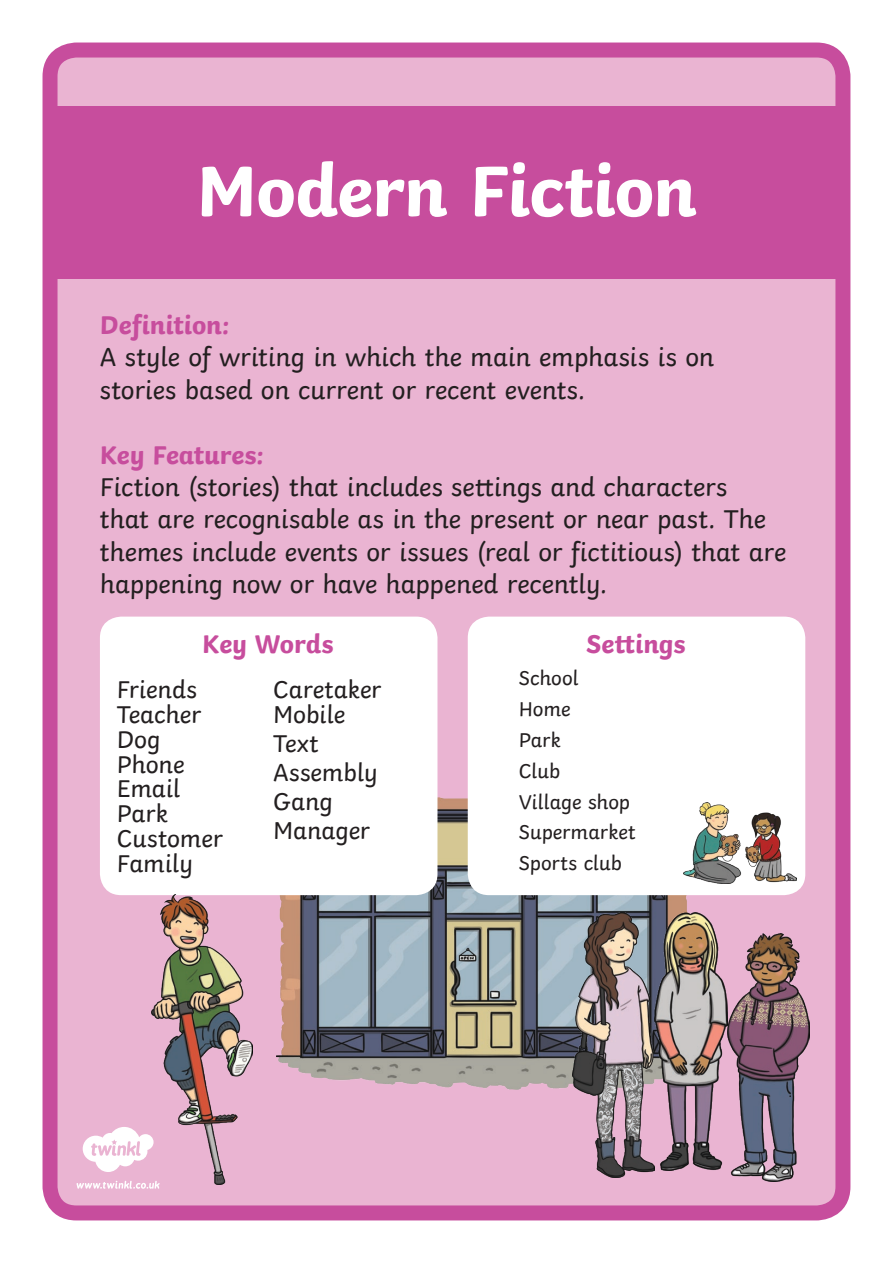
<style>
.page{position:relative;width:893px;height:1263px;background:#fff}
.page>*{position:absolute;margin:0;border:0;box-sizing:border-box;transform-origin:0 0}
.t1{font:700 75px "Twinkl";letter-spacing:-.015em;color:#fff}
.Body_Copy{font:27px/32.4px "Twinkl";letter-spacing:-.005em;color:#231f20}
.Sub_Heading{font:700 27px "Twinkl";letter-spacing:-.005em;color:#c74d9d}
.Key_Words_Settings{font:700 27px "Twinkl";letter-spacing:-.005em;color:#c74d9d}
.List{font:25.5px "Twinkl";letter-spacing:-.005em;color:#231f20}
.List-2{font:21px "Twinkl";letter-spacing:-.005em;color:#231f20}
</style>
<div class="page">
<div style="left:50px;top:50px;width:793px;height:1163px;background:#eab4d2;border-radius:27px"></div>
<div style="left:43px;top:43px;width:807px;height:1177px;border:15px solid #c74d9d;border-radius:27px"></div>
<img style="left:276px;top:797px;width:415px;height:292px">
<div style="left:47px;top:106px;width:799px;height:173px;background:#c74d9d"></div>
<div style="left:100px;top:617px;width:337px;height:278px;background:#fff;border-radius:21px"></div>
<div style="left:468px;top:617px;width:337px;height:278px;background:#fff;border-radius:21px"></div>
<img style="left:572px;top:912px;width:82px;height:265px">
<img style="left:727px;top:934px;width:82px;height:248px">
<img style="left:654px;top:912px;width:73px;height:258px">
<img style="left:152px;top:895px;width:100px;height:290px">
<img style="left:684px;top:803px;width:112px;height:81px">
<svg style="left:83px;top:1127px;width:71px;height:45px"></svg>
<svg style="left:77px;top:1181px;width:83px;height:8px"></svg>
<p class="t1" style="left:196px;top:129px;width:502px">Modern Fiction</p>
<p class="Sub_Heading" style="left:100px;top:303px;width:131px">Definition:</p>
<p class="Body_Copy" style="left:100px;top:339px;width:616px">A style of writing in which the main emphasis is on stories based on current or recent events.</p>
<p class="Sub_Heading" style="left:100px;top:432px;width:165px">Key Features:</p>
<p class="Body_Copy" style="left:100px;top:468px;width:688px">Fiction (stories) that includes settings and characters<br>that are recognisable as in the present or near past. The themes include events or issues (real or fictitious) that are happening now or have happened recently.</p>
<p class="Key_Words_Settings" style="left:202px;top:621px;width:133px">Key Words</p>
<p class="Sub_Heading" style="left:586px;top:621px;width:101px">Settings</p>
<p class="List" style="left:117px;top:670px;width:82px">Friends</p>
<p class="List" style="left:117px;top:695px;width:86px">Teacher</p>
<p class="List" style="left:117px;top:719px;width:45px">Dog</p>
<p class="List" style="left:117px;top:744px;width:69px">Phone</p>
<p class="List" style="left:117px;top:769px;width:65px">Email</p>
<p class="List" style="left:117px;top:794px;width:53px">Park</p>
<p class="List" style="left:117px;top:818px;width:108px">Customer</p>
<p class="List" style="left:117px;top:843px;width:78px">Family</p>
<p class="List-2" style="left:519px;top:662px;width:61px">School</p>
<p class="List-2" style="left:519px;top:693px;width:53px">Home</p>
<p class="List-2" style="left:519px;top:724px;width:44px">Park</p>
<p class="List-2" style="left:519px;top:754px;width:43px">Club</p>
<p class="List-2" style="left:519px;top:785px;width:113px">Village shop</p>
<p class="List-2" style="left:519px;top:816px;width:118px">Supermarket</p>
<p class="List-2" style="left:519px;top:847px;width:105px">Sports club</p>
<p class="List" style="left:273px;top:670px;width:110px">Caretaker</p>
<p class="List" style="left:273px;top:695px;width:74px">Mobile</p>
<p class="List" style="left:273px;top:724px;width:47px">Text</p>
<p class="List" style="left:273px;top:753px;width:106px">Assembly</p>
<p class="List" style="left:273px;top:782px;width:61px">Gang</p>
<p class="List" style="left:273px;top:811px;width:99px">Manager</p>
</div>
